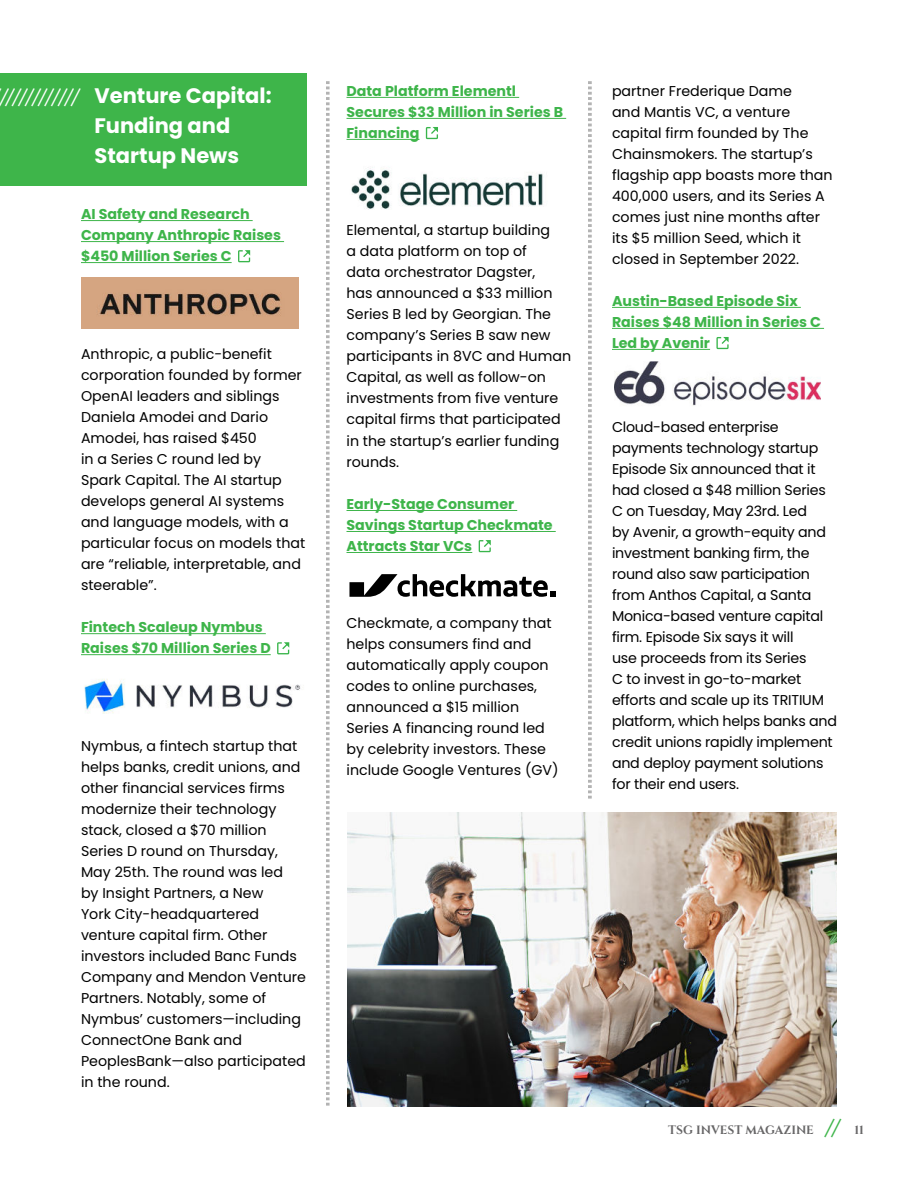
<style>
.page{position:relative;width:918px;height:1188px;background:#fff}
.page>*{position:absolute;margin:0;border:0;box-sizing:border-box;transform-origin:0 0}
.t1{font:700 24.75px "Cinzel";color:#fff}
.t2{font:700 21px/30px "Poppins";color:#fff}
.t3{font:14.25px/21px "Poppins";color:#000}
.t4{font:700 14.25px/21px "Poppins";color:#3eb54a}
.t5{font:700 12px "Cinzel";color:#686768}
.s1{font-size:25.5px;color:#3eb54a}
</style>
<div class="page">
<div style="left:0;top:73px;width:307px;height:113px;background:#3eb54a"></div>
<hr style="left:81px;top:220px;width:172px;height:1px;background:#3eb54a">
<hr style="left:81px;top:241px;width:203px;height:1px;background:#3eb54a">
<hr style="left:81px;top:262px;width:151px;height:1px;background:#3eb54a">
<hr style="left:81px;top:633px;width:185px;height:1px;background:#3eb54a">
<hr style="left:81px;top:654px;width:190px;height:1px;background:#3eb54a">
<svg style="left:238px;top:250px;width:12px;height:12px"></svg>
<svg style="left:277px;top:642px;width:12px;height:12px"></svg>
<hr style="left:347px;top:97px;width:172px;height:1px;background:#3eb54a">
<hr style="left:347px;top:118px;width:219px;height:1px;background:#3eb54a">
<hr style="left:347px;top:139px;width:72px;height:1px;background:#3eb54a">
<hr style="left:347px;top:510px;width:170px;height:1px;background:#3eb54a">
<hr style="left:347px;top:531px;width:209px;height:1px;background:#3eb54a">
<hr style="left:347px;top:552px;width:125px;height:1px;background:#3eb54a">
<svg style="left:426px;top:127px;width:12px;height:12px"></svg>
<svg style="left:479px;top:540px;width:12px;height:12px"></svg>
<hr style="left:612px;top:307px;width:189px;height:1px;background:#3eb54a">
<hr style="left:612px;top:328px;width:212px;height:1px;background:#3eb54a">
<hr style="left:612px;top:349px;width:98px;height:1px;background:#3eb54a">
<svg style="left:716px;top:337px;width:13px;height:12px"></svg>
<svg style="left:326px;top:81px;width:4px;height:1025px"></svg>
<svg style="left:588px;top:81px;width:4px;height:718px"></svg>
<img style="left:81px;top:278px;width:217px;height:51px">
<img style="left:615px;top:361px;width:205px;height:45px">
<svg style="left:349px;top:574px;width:206px;height:23px"></svg>
<img style="left:351px;top:167px;width:192px;height:42px">
<img style="left:84px;top:679px;width:217px;height:35px">
<img style="left:347px;top:812px;width:490px;height:295px">
<h2 class="t2" style="left:94px;top:81px;width:179px">Venture Capital:<br>Funding and<br>Startup News</h2>
<p class="t4" style="left:81px;top:204px;width:202px">AI Safety and Research<br>Company Anthropic Raises $450 Million Series C</p>
<h1 class="t1" style="left:-2px;top:82px;width:84px">////////////</h1>
<p class="t3" style="left:81px;top:343px;width:226px">Anthropic, a public-benefit corporation founded by former<br>OpenAI leaders and siblings<br>Daniela Amodei and Dario<br>Amodei, has raised $450<br>in a Series C round led by<br>Spark Capital. The AI startup develops general AI systems and language models, with a particular focus on models that are “reliable, interpretable, and steerable”.</p>
<p class="t4" style="left:81px;top:617px;width:191px">Fintech Scaleup Nymbus<br>Raises $70 Million Series D</p>
<p class="t3" style="left:81px;top:736px;width:227px">Nymbus, a fintech startup that helps banks, credit unions, and other financial services firms modernize their technology stack, closed a $70 million<br>Series D round on Thursday,<br>May 25th. The round was led<br>by Insight Partners, a New<br>York City-headquartered venture capital firm. Other investors included Banc Funds<br>Company and Mendon Venture<br>Partners. Notably, some of<br>Nymbus’ customers—including<br>ConnectOne Bank and<br>PeoplesBank—also participated in the round.</p>
<p class="t4" style="left:346px;top:81px;width:218px">Data Platform Elementl<br>Secures $33 Million in Series B<br>Financing</p>
<p class="t3" style="left:346px;top:220px;width:226px">Elemental, a startup building<br>a data platform on top of<br>data orchestrator Dagster,<br>has announced a $33 million<br>Series B led by Georgian. The company’s Series B saw new participants in 8VC and Human<br>Capital, as well as follow-on investments from five venture capital firms that participated in the startup’s earlier funding rounds.</p>
<p class="t4" style="left:346px;top:494px;width:208px">Early-Stage Consumer<br>Savings Startup Checkmate<br>Attracts Star VCs</p>
<p class="t3" style="left:346px;top:612px;width:214px">Checkmate, a company that helps consumers find and automatically apply coupon codes to online purchases, announced a $15 million<br>Series A financing round led by celebrity investors. These include Google Ventures (GV)</p>
<p class="t3" style="left:612px;top:81px;width:222px">partner Frederique Dame<br>and Mantis VC, a venture capital firm founded by The<br>Chainsmokers. The startup’s flagship app boasts more than<br>400,000 users, and its Series A comes just nine months after its $5 million Seed, which it closed in September 2022.</p>
<p class="t4" style="left:612px;top:291px;width:211px">Austin-Based Episode Six<br>Raises $48 Million in Series C<br>Led by Avenir</p>
<p class="t3" style="left:612px;top:417px;width:226px">Cloud-based enterprise payments technology startup<br>Episode Six announced that it had closed a $48 million Series<br>C on Tuesday, May 23rd. Led<br>by Avenir, a growth-equity and investment banking firm, the round also saw participation from Anthos Capital, a Santa<br>Monica-based venture capital firm. Episode Six says it will<br>use proceeds from its Series<br>C to invest in go-to-market efforts and scale up its TRITIUM platform, which helps banks and credit unions rapidly implement and deploy payment solutions for their end users.</p>
<p class="t5" style="left:668px;top:1122px;width:197px">TSG INVEST MAGAZINE <span class="s1">//</span> 11</p>
</div>
